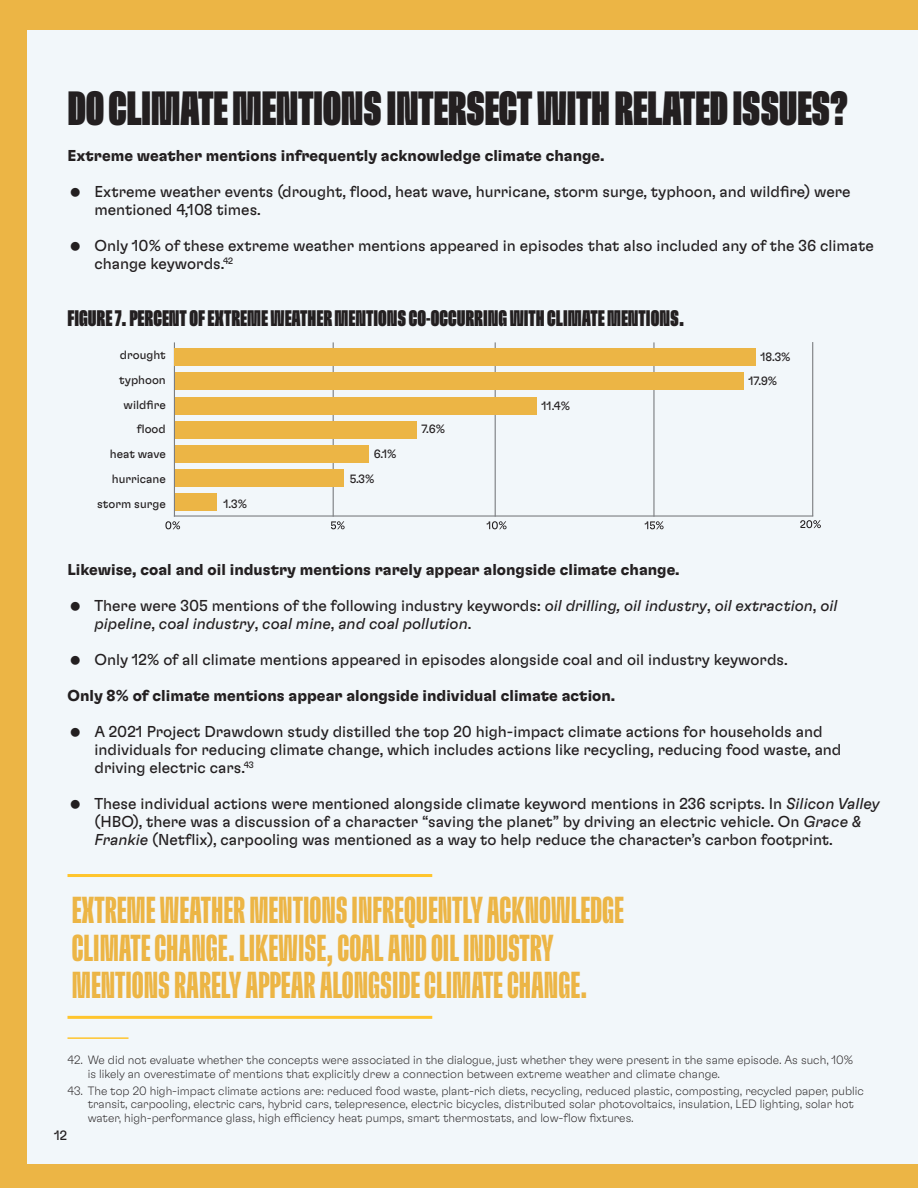
<style>
.page{position:relative;width:918px;height:1188px;background:#ecb545}
.page>*{position:absolute;margin:0;border:0;box-sizing:border-box;transform-origin:0 0}
.t1{font:48px "GT Flexa X Cm Bl";letter-spacing:-.01em;color:#231f20}
.t2{font:37.5px/37.5px "GT Flexa X Cm Bd";color:#ecb545}
.t3{font:22.5px "GT Flexa X Cm Bl";color:#231f20}
.t4{font:15.75px/18px "GT Flexa";color:#231f20}
.t5{font:700 15.75px "GT Flexa";color:#231f20}
.t6{font:italic 15.75px/18px "GT Flexa";color:#231f20}
.t7{font:13.5px "GT Flexa";color:#231f20}
.t8{font:100 12px/13.5px "GT Flexa";color:#231f20}
.t9{font:12px "GT Flexa";color:#231f20}
.s1{font-style:normal}
.s2{font-style:italic}
</style>
<div class="page">
<div style="left:27px;top:30px;width:890px;height:1134px;background:#f2f7fa"></div>
<svg style="left:165px;top:521px;width:15px;height:8px"></svg>
<svg style="left:331px;top:521px;width:14px;height:8px"></svg>
<svg style="left:487px;top:521px;width:20px;height:8px"></svg>
<svg style="left:645px;top:521px;width:19px;height:8px"></svg>
<hr style="left:333px;top:342px;width:1px;height:175px;background:#7c7e81">
<hr style="left:174px;top:342px;width:1px;height:175px;background:#7c7e81">
<hr style="left:174px;top:515px;width:639px;height:2px;background:#7c7e81">
<hr style="left:653px;top:342px;width:2px;height:175px;background:#7c7e81">
<hr style="left:495px;top:342px;width:1px;height:175px;background:#7c7e81">
<hr style="left:812px;top:342px;width:1px;height:174px;background:#7c7e81">
<svg style="left:800px;top:520px;width:21px;height:8px"></svg>
<div style="left:175px;top:348px;width:581px;height:18px;background:#ecb545"></div>
<div style="left:175px;top:373px;width:568px;height:17px;background:#ecb545"></div>
<div style="left:175px;top:397px;width:362px;height:17px;background:#ecb545"></div>
<div style="left:175px;top:421px;width:241px;height:17px;background:#ecb545"></div>
<div style="left:175px;top:445px;width:194px;height:18px;background:#ecb545"></div>
<div style="left:175px;top:469px;width:168px;height:18px;background:#ecb545"></div>
<div style="left:175px;top:493px;width:41px;height:18px;background:#ecb545"></div>
<hr style="left:68px;top:1037px;width:61px;height:2px;background:#ffc52d">
<hr style="left:68px;top:874px;width:364px;height:3px;background:#ffc52d">
<hr style="left:68px;top:1016px;width:364px;height:3px;background:#ffc52d">
<p class="t1" style="left:68px;top:79px;width:782px">DO CLIMATE MENTIONS INTERSECT WITH RELATED ISSUES?</p>
<p class="t5" style="left:68px;top:145px;width:539px">Extreme weather mentions infrequently acknowledge climate change.</p>
<p class="t4" style="left:94px;top:182px;width:758px">Extreme weather events (drought, flood, heat wave, hurricane, storm surge, typhoon, and wildfire) were mentioned 4,108 times.</p>
<p class="t4" style="left:94px;top:236px;width:781px">Only 10% of these extreme weather mentions appeared in episodes that also included any of the 36 climate change keywords.<sup>42</sup></p>
<p class="t3" style="left:68px;top:304px;width:619px">FIGURE 7. PERCENT OF EXTREME WEATHER MENTIONS CO-OCCURRING WITH CLIMATE MENTIONS.</p>
<p class="t9" style="left:120px;top:347px;width:47px">drought</p>
<p class="t9" style="left:119px;top:372px;width:48px">typhoon</p>
<p class="t9" style="left:124px;top:397px;width:44px">wildfire</p>
<p class="t9" style="left:137px;top:422px;width:30px">flood</p>
<p class="t9" style="left:110px;top:446px;width:57px">heat wave</p>
<p class="t9" style="left:112px;top:471px;width:55px">hurricane</p>
<p class="t9" style="left:97px;top:496px;width:70px">storm surge</p>
<p class="t9" style="left:760px;top:349px;width:32px">18.3%</p>
<p class="t9" style="left:748px;top:374px;width:30px">17.9%</p>
<p class="t9" style="left:541px;top:398px;width:30px">11.4%</p>
<p class="t9" style="left:421px;top:422px;width:25px">7.6%</p>
<p class="t9" style="left:374px;top:446px;width:24px">6.1%</p>
<p class="t9" style="left:350px;top:471px;width:26px">5.3%</p>
<p class="t9" style="left:223px;top:496px;width:25px">1.3%</p>
<p class="t5" style="left:68px;top:560px;width:614px">Likewise, coal and oil industry mentions rarely appear alongside climate change.</p>
<p class="t6" style="left:94px;top:596px;width:744px"><span class="s1">There were 305 mentions of the following industry keywords:</span> oil drilling, oil industry<span class="s1">,</span> oil extraction<span class="s1">,</span> oil pipeline<span class="s1">,</span> coal industry<span class="s1">,</span> coal mine<span class="s1">,</span> and coal pollution<span class="s1">.</span></p>
<p class="t4" style="left:94px;top:650px;width:695px">Only 12% of all climate mentions appeared in episodes alongside coal and oil industry keywords.</p>
<p class="t5" style="left:68px;top:686px;width:549px">Only 8% of climate mentions appear alongside individual climate action.</p>
<p class="t4" style="left:94px;top:722px;width:748px">A 2021 Project Drawdown study distilled the top 20 high-impact climate actions for households and individuals for reducing climate change, which includes actions like recycling, reducing food waste, and driving electric cars.<sup>43</sup></p>
<p class="t4" style="left:94px;top:794px;width:787px">These individual actions were mentioned alongside climate keyword mentions in 236 scripts. In <span class="s2">Silicon Valley </span>(HBO), there was a discussion of a character “saving the planet” by driving an electric vehicle. On <span class="s2">Grace &amp;<br>Frankie</span> (Netflix), carpooling was mentioned as a way to help reduce the character’s carbon footprint.</p>
<p class="t2" style="left:72px;top:891px;width:554px">EXTREME WEATHER MENTIONS INFREQUENTLY ACKNOWLEDGE<br>CLIMATE CHANGE. LIKEWISE, COAL AND OIL INDUSTRY<br>MENTIONS RARELY APPEAR ALONGSIDE CLIMATE CHANGE.</p>
<p class="t8" style="left:88px;top:1053px;width:767px;text-indent:-20px">42. We did not evaluate whether the concepts were associated in the dialogue, just whether they were present in the same episode. As such, 10% is likely an overestimate of mentions that explicitly drew a connection between extreme weather and climate change.</p>
<p class="t8" style="left:88px;top:1083px;width:778px;text-indent:-20px">43. The top 20 high-impact climate actions are: reduced food waste, plant-rich diets, recycling, reduced plastic, composting, recycled paper, public transit, carpooling, electric cars, hybrid cars, telepresence, electric bicycles, distributed solar photovoltaics, insulation, LED lighting, solar hot water, high-performance glass, high efficiency heat pumps, smart thermostats, and low-flow fixtures.</p>
<p class="t7" style="left:54px;top:1127px;width:15px">12</p>
</div>
